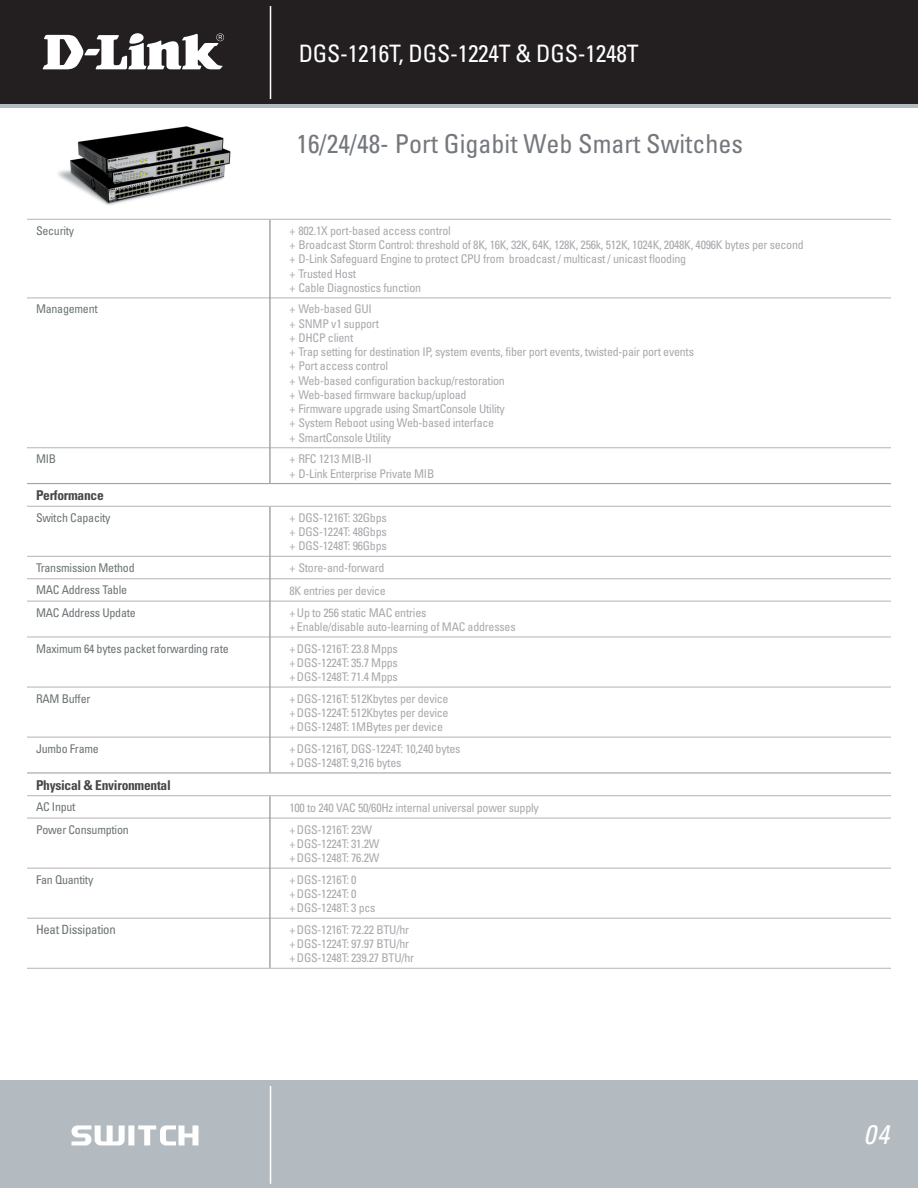
<style>
.page{position:relative;width:918px;height:1188px;background:#fff}
.page>*{position:absolute;margin:0;border:0;box-sizing:border-box;transform-origin:0 0}
.t1{font:italic condensed 27px "Univers";color:#fff}
.t2{font:condensed 26.1px "Univers";color:#74787d}
.t3{font:condensed 24px "Univers";letter-spacing:-.01em;color:#fff}
.t4{font:700 condensed 13.5px "Univers";letter-spacing:-.02em;color:#454647}
.t5{font:condensed 12.75px "Univers";letter-spacing:-.02em;color:#6c7375}
.t6{font:condensed 12px/14.2px "Univers";letter-spacing:-.02em;color:#a8a9ad}
.t7{font:condensed 12px "Univers";letter-spacing:-.02em;color:#6c7375}
</style>
<div class="page">
<div style="left:0;top:0;width:918px;height:108px;background:linear-gradient(to right,#b3bbc0,#b3bbc0)"></div>
<div style="left:0;top:0;width:918px;height:103px;background:#231f20"></div>
<div style="left:0;top:1080px;width:918px;height:108px;background:#b3bbc0"></div>
<hr style="left:270px;top:6px;width:1px;height:93px;background:#fff">
<hr style="left:270px;top:1086px;width:1px;height:98px;background:#fff">
<svg style="left:43px;top:33px;width:181px;height:36px"></svg>
<svg style="left:71px;top:1125px;width:127px;height:20px"></svg>
<hr style="left:27px;top:219px;width:243px;height:1px;background:#bebcbe">
<hr style="left:270px;top:219px;width:621px;height:1px;background:#bebcbe">
<hr style="left:27px;top:297px;width:243px;height:1px;background:#bebcbe">
<hr style="left:270px;top:297px;width:621px;height:1px;background:#bebcbe">
<hr style="left:27px;top:447px;width:243px;height:1px;background:#bebcbe">
<hr style="left:270px;top:447px;width:621px;height:1px;background:#bebcbe">
<hr style="left:27px;top:506px;width:243px;height:1px;background:#bebcbe">
<hr style="left:270px;top:506px;width:621px;height:1px;background:#bebcbe">
<hr style="left:27px;top:556px;width:243px;height:1px;background:#bebcbe">
<hr style="left:270px;top:556px;width:621px;height:1px;background:#bebcbe">
<hr style="left:27px;top:578px;width:243px;height:1px;background:#bebcbe">
<hr style="left:270px;top:578px;width:621px;height:1px;background:#bebcbe">
<hr style="left:27px;top:601px;width:243px;height:1px;background:#bebcbe">
<hr style="left:270px;top:601px;width:621px;height:1px;background:#bebcbe">
<hr style="left:27px;top:636px;width:243px;height:2px;background:#bebcbe">
<hr style="left:270px;top:636px;width:621px;height:2px;background:#bebcbe">
<hr style="left:27px;top:686px;width:243px;height:2px;background:#bebcbe">
<hr style="left:270px;top:686px;width:621px;height:2px;background:#bebcbe">
<hr style="left:27px;top:737px;width:243px;height:1px;background:#bebcbe">
<hr style="left:270px;top:737px;width:621px;height:1px;background:#bebcbe">
<hr style="left:27px;top:795px;width:243px;height:1px;background:#bebcbe">
<hr style="left:270px;top:795px;width:621px;height:1px;background:#bebcbe">
<hr style="left:27px;top:818px;width:243px;height:1px;background:#bebcbe">
<hr style="left:270px;top:818px;width:621px;height:1px;background:#bebcbe">
<hr style="left:27px;top:868px;width:243px;height:1px;background:#bebcbe">
<hr style="left:270px;top:868px;width:621px;height:1px;background:#bebcbe">
<hr style="left:27px;top:918px;width:243px;height:1px;background:#bebcbe">
<hr style="left:270px;top:918px;width:621px;height:1px;background:#bebcbe">
<hr style="left:27px;top:968px;width:243px;height:1px;background:#bebcbe">
<hr style="left:270px;top:968px;width:621px;height:1px;background:#bebcbe">
<hr style="left:27px;top:483px;width:243px;height:1px;background:#a1a3a7">
<hr style="left:270px;top:483px;width:621px;height:1px;background:#a1a3a7">
<hr style="left:27px;top:772px;width:243px;height:2px;background:#a1a3a7">
<hr style="left:270px;top:772px;width:621px;height:2px;background:#a1a3a7">
<hr style="left:270px;top:220px;width:1px;height:78px;background:#74787d">
<hr style="left:270px;top:298px;width:1px;height:150px;background:#74787d">
<hr style="left:270px;top:448px;width:1px;height:35px;background:#74787d">
<hr style="left:270px;top:507px;width:1px;height:49px;background:#74787d">
<svg style="left:270px;top:556px;width:1px;height:45px"></svg>
<hr style="left:270px;top:601px;width:1px;height:36px;background:#74787d">
<hr style="left:270px;top:637px;width:1px;height:50px;background:#74787d">
<hr style="left:270px;top:687px;width:1px;height:50px;background:#74787d">
<hr style="left:270px;top:737px;width:1px;height:35px;background:#74787d">
<svg style="left:270px;top:796px;width:1px;height:22px"></svg>
<hr style="left:270px;top:818px;width:1px;height:50px;background:#74787d">
<hr style="left:270px;top:868px;width:1px;height:50px;background:#74787d">
<hr style="left:270px;top:918px;width:1px;height:50px;background:#74787d">
<img style="left:58px;top:126px;width:173px;height:80px">
<h3 class="t3" style="left:299px;top:38px;width:341px">DGS-1216T, DGS-1224T &amp; DGS-1248T</h3>
<h2 class="t2" style="left:296px;top:128px;width:448px">16/24/48- Port Gigabit Web Smart Switches</h2>
<p class="t7" style="left:36px;top:223px;width:40px">Security</p>
<p class="t6" style="left:289px;top:223px;width:516px">+ 802.1X port-based access control<br>+ Broadcast Storm Control: threshold of 8K, 16K, 32K, 64K, 128K, 256k, 512K, 1024K, 2048K, 4096K bytes per second + D-Link Safeguard Engine to protect CPU from broadcast / multicast / unicast flooding<br>+ Trusted Host<br>+ Cable Diagnostics function</p>
<p class="t7" style="left:36px;top:302px;width:63px">Management</p>
<p class="t6" style="left:289px;top:302px;width:406px">+ Web-based GUI<br>+ SNMP v1 support<br>+ DHCP client<br>+ Trap setting for destination IP, system events, fiber port events, twisted-pair port events + Port access control<br>+ Web-based configuration backup/restoration<br>+ Web-based firmware backup/upload<br>+ Firmware upgrade using SmartConsole Utility<br>+ System Reboot using Web-based interface<br>+ SmartConsole Utility</p>
<p class="t7" style="left:36px;top:451px;width:22px">MIB</p>
<p class="t6" style="left:289px;top:452px;width:146px">+ RFC 1213 MIB-II<br>+ D-Link Enterprise Private MIB</p>
<p class="t4" style="left:36px;top:487px;width:69px">Performance</p>
<p class="t7" style="left:36px;top:510px;width:76px">Switch Capacity</p>
<p class="t6" style="left:289px;top:510px;width:99px;text-align:justify">+ DGS-1216T: 32Gbps + DGS-1224T: 48Gbps + DGS-1248T: 96Gbps</p>
<p class="t7" style="left:36px;top:560px;width:100px">Transmission Method</p>
<p class="t6" style="left:289px;top:561px;width:97px">+ Store-and-forward</p>
<p class="t7" style="left:36px;top:582px;width:93px">MAC Address Table</p>
<p class="t6" style="left:289px;top:583px;width:98px">8K entries per device</p>
<p class="t7" style="left:36px;top:605px;width:101px">MAC Address Update</p>
<p class="t6" style="left:289px;top:605px;width:228px">+Up to 256 static MAC entries<br>+Enable/disable auto-learning of MAC addresses</p>
<p class="t7" style="left:36px;top:641px;width:194px">Maximum 64 bytes packet forwarding rate</p>
<p class="t6" style="left:289px;top:641px;width:110px;text-align:justify">+DGS-1216T: 23.8 Mpps +DGS-1224T: 35.7 Mpps +DGS-1248T: 71.4 Mpps</p>
<p class="t7" style="left:36px;top:691px;width:56px">RAM Buffer</p>
<p class="t6" style="left:289px;top:691px;width:161px;text-align:justify">+DGS-1216T: 512Kbytes per device +DGS-1224T: 512Kbytes per device +DGS-1248T: 1MBytes per device</p>
<p class="t7" style="left:36px;top:741px;width:64px">Jumbo Frame</p>
<p class="t6" style="left:289px;top:741px;width:173px">+DGS-1216T, DGS-1224T: 10,240 bytes +DGS-1248T: 9,216 bytes</p>
<p class="t4" style="left:36px;top:777px;width:136px">Physical &amp; Environmental</p>
<p class="t7" style="left:36px;top:799px;width:41px">AC Input</p>
<p class="t6" style="left:289px;top:800px;width:251px">100 to 240 VAC 50/60Hz internal universal power supply</p>
<p class="t7" style="left:36px;top:822px;width:94px">Power Consumption</p>
<p class="t6" style="left:289px;top:822px;width:92px">+DGS-1216T: 23W +DGS-1224T: 31.2W +DGS-1248T: 76.2W</p>
<p class="t7" style="left:36px;top:872px;width:59px">Fan Quantity</p>
<p class="t6" style="left:289px;top:872px;width:88px">+DGS-1216T: 0 +DGS-1224T: 0 +DGS-1248T: 3 pcs</p>
<p class="t5" style="left:36px;top:922px;width:81px">Heat Dissipation</p>
<p class="t6" style="left:289px;top:922px;width:126px">+DGS-1216T: 72.22 BTU/hr +DGS-1224T: 97.97 BTU/hr +DGS-1248T: 239.27 BTU/hr</p>
<h1 class="t1" style="left:864px;top:1118px;width:27px">04</h1>
</div>
